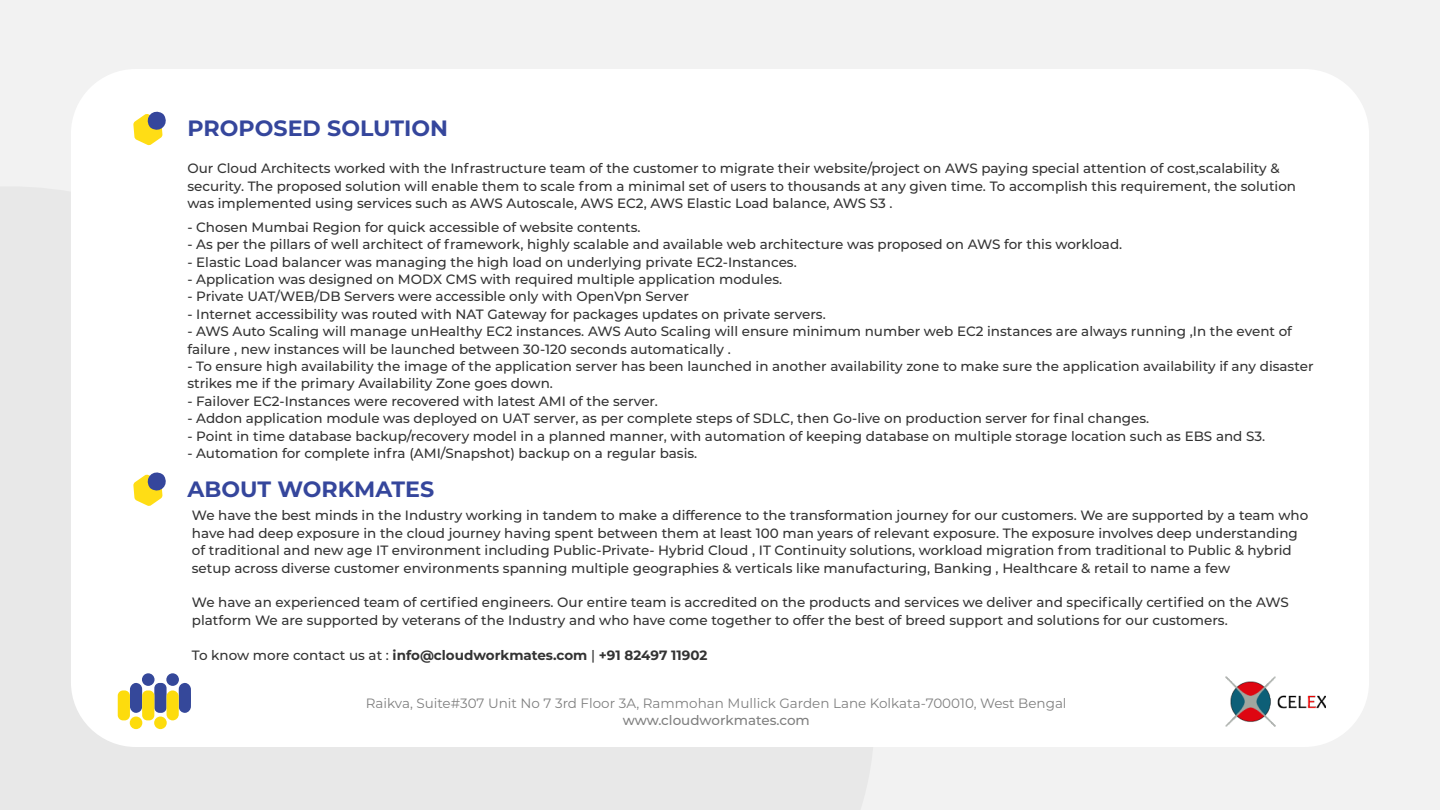
<style>
.page{position:relative;width:1440px;height:810px;background:#f2f2f2}
.page>*{position:absolute;margin:0;border:0;box-sizing:border-box;transform-origin:0 0}
.t1{font:700 22.2px "Montserrat";color:#35469c}
.t2{font:500 13.5px/17.4px "Montserrat";color:#333}
.t3{font:13.5px "Montserrat";color:#808080}
.t4{font:700 13.5px "Montserrat";color:#333}
.t5{font:500 13.5px "Montserrat";color:#808080}
.s1{font-weight:500}
</style>
<div class="page">
<div style="left:71px;top:69px;width:1298px;height:678px;background:#fff;border-radius:65px"></div>
<img style="left:1226px;top:676px;width:100px;height:50px">
<svg style="left:130px;top:683px;width:12px;height:30px"></svg>
<div style="left:154px;top:683px;width:13px;height:30px;background:#35489a;border-radius:5px"></div>
<svg style="left:179px;top:683px;width:12px;height:30px"></svg>
<div style="left:142px;top:673px;width:13px;height:13px;background:#35489a;border-radius:50%"></div>
<div style="left:166px;top:673px;width:13px;height:13px;background:#35489a;border-radius:50%"></div>
<div style="left:118px;top:690px;width:12px;height:30px;background:#fddc0d;border-radius:5px"></div>
<div style="left:142px;top:690px;width:12px;height:30px;background:#fddc0d;border-radius:5px"></div>
<div style="left:167px;top:690px;width:12px;height:30px;background:#fddc0d;border-radius:6px"></div>
<div style="left:130px;top:717px;width:12px;height:12px;background:#fddc0d;border-radius:50%"></div>
<div style="left:154px;top:717px;width:13px;height:12px;background:#fddc0d;border-radius:50%"></div>
<svg style="left:133px;top:111px;width:33px;height:34px"></svg>
<svg style="left:133px;top:472px;width:33px;height:34px"></svg>
<h1 class="t1" style="left:188px;top:112px;width:262px">PROPOSED SOLUTION</h1>
<p class="t2" style="left:187px;top:159px;width:1110px">Our Cloud Architects worked with the Infrastructure team of the customer to migrate their website/project on AWS paying special attention of cost,scalability &amp; security. The proposed solution will enable them to scale from a minimal set of users to thousands at any given time. To accomplish this requirement, the solution was implemented using services such as AWS Autoscale, AWS EC2, AWS Elastic Load balance, AWS S3 .</p>
<p class="t2" style="left:187px;top:218px;width:455px">- Chosen Mumbai Region for quick accessible of website contents.</p>
<p class="t2" style="left:187px;top:235px;width:936px">- As per the pillars of well architect of framework, highly scalable and available web architecture was proposed on AWS for this workload.</p>
<p class="t2" style="left:187px;top:253px;width:611px">- Elastic Load balancer was managing the high load on underlying private EC2-Instances.</p>
<p class="t2" style="left:187px;top:270px;width:596px">- Application was designed on MODX CMS with required multiple application modules.</p>
<p class="t2" style="left:187px;top:287px;width:503px">- Private UAT/WEB/DB Servers were accessible only with OpenVpn Server</p>
<p class="t2" style="left:187px;top:305px;width:640px">- Internet accessibility was routed with NAT Gateway for packages updates on private servers.</p>
<p class="t2" style="left:187px;top:322px;width:1106px">- AWS Auto Scaling will manage unHealthy EC2 instances. AWS Auto Scaling will ensure minimum number web EC2 instances are always running ,In the event of failure , new instances will be launched between 30-120 seconds automatically .</p>
<p class="t2" style="left:187px;top:357px;width:1128px">- To ensure high availability the image of the application server has been launched in another availability zone to make sure the application availability if any disaster strikes me if the primary Availability Zone goes down.</p>
<p class="t2" style="left:187px;top:392px;width:472px">- Failover EC2-Instances were recovered with latest AMI of the server.</p>
<p class="t2" style="left:187px;top:409px;width:963px">- Addon application module was deployed on UAT server, as per complete steps of SDLC, then Go-live on production server for final changes.</p>
<p class="t2" style="left:187px;top:427px;width:1079px">- Point in time database backup/recovery model in a planned manner, with automation of keeping database on multiple storage location such as EBS and S3.</p>
<p class="t2" style="left:187px;top:444px;width:511px">- Automation for complete infra (AMI/Snapshot) backup on a regular basis.</p>
<h1 class="t1" style="left:188px;top:473px;width:248px">ABOUT WORKMATES</h1>
<p class="t2" style="left:192px;top:506px;width:1118px">We have the best minds in the Industry working in tandem to make a difference to the transformation journey for our customers. We are supported by a team who have had deep exposure in the cloud journey having spent between them at least 100 man years of relevant exposure. The exposure involves deep understanding of traditional and new age IT environment including Public-Private- Hybrid Cloud , IT Continuity solutions, workload migration from traditional to Public &amp; hybrid setup across diverse customer environments spanning multiple geographies &amp; verticals like manufacturing, Banking , Healthcare &amp; retail to name a few</p>
<p class="t2" style="left:192px;top:593px;width:1099px">We have an experienced team of certified engineers. Our entire team is accredited on the products and services we deliver and specifically certified on the AWS platform We are supported by veterans of the Industry and who have come together to offer the best of breed support and solutions for our customers.</p>
<p class="t4" style="left:192px;top:645px;width:517px"><span class="s1">To know more contact us at :</span> info@cloudworkmates.com <span class="s1">|</span> +91 82497 11902</p>
<p class="t3" style="left:366px;top:694px;width:702px">Raikva, Suite#307 Unit No 7 3rd Floor 3A, Rammohan Mullick Garden Lane Kolkata-700010, West Bengal</p>
<p class="t5" style="left:623px;top:710px;width:189px">www.cloudworkmates.com</p>
</div>
